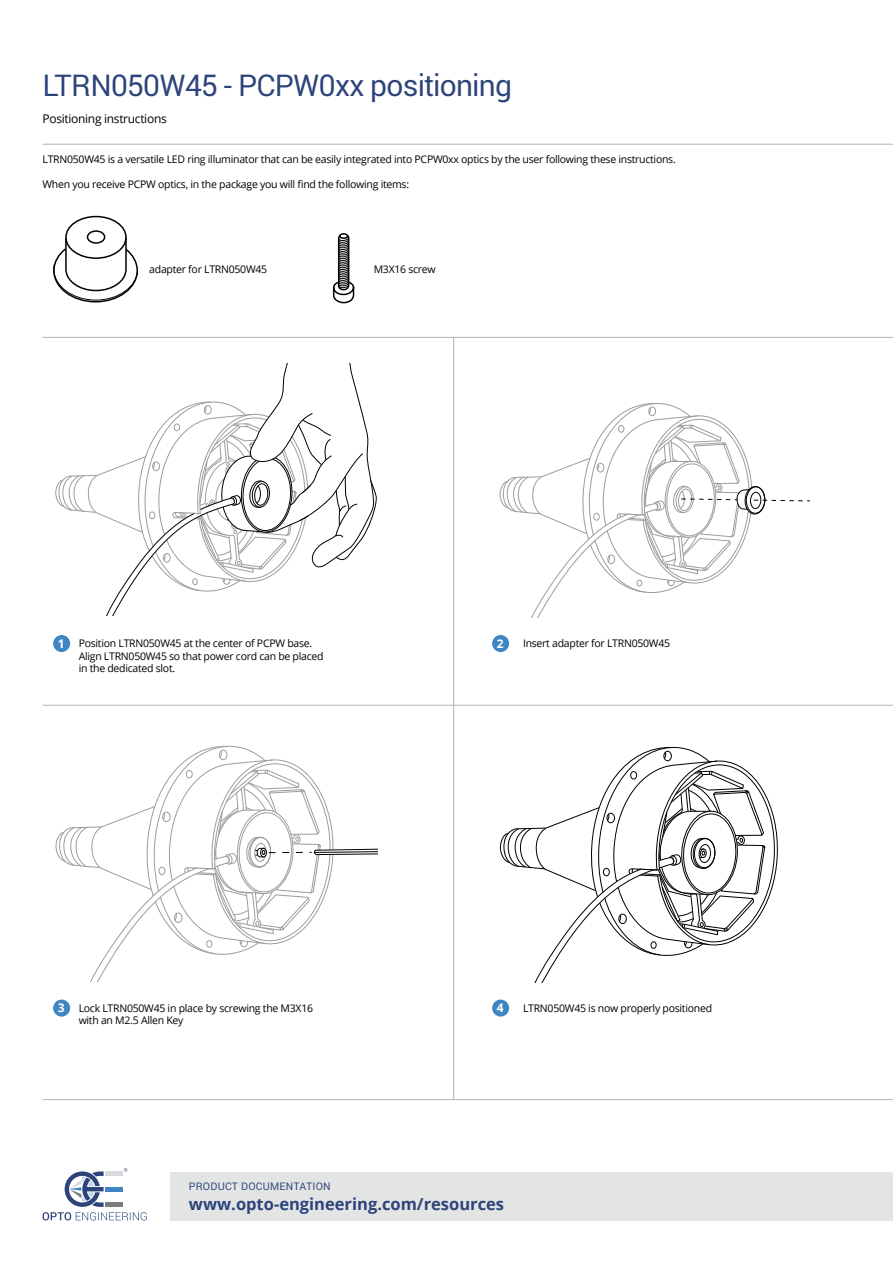
<style>
.page{position:relative;width:893px;height:1263px;background:#fff}
.page>*{position:absolute;margin:0;border:0;box-sizing:border-box;transform-origin:0 0}
.t1{font:30px "Roboto";letter-spacing:-.025em;color:#2d447a}
.t2{font:700 16.5px "Open Sans";color:#2d447a}
.t3{font:12px "Open Sans";letter-spacing:-.025em;color:#000}
.t4{font:700 12px "Open Sans";color:#fff}
.t5{font:10.5px/12.6px "Open Sans";letter-spacing:-.025em;color:#000}
.t6{font:10.5px "Roboto";letter-spacing:.02em;color:#2d447a}
</style>
<div class="page">
<hr style="left:43px;top:337px;width:850px;height:1px;background:#b1b3b4">
<hr style="left:43px;top:144px;width:850px;height:1px;background:#b1b3b4">
<svg style="left:333px;top:233px;width:22px;height:71px"></svg>
<div style="left:65px;top:216px;width:62px;height:43px;border:2px solid #000;border-radius:50%"></div>
<div style="left:87px;top:230px;width:18px;height:14px;border:2px solid #000;border-radius:50%"></div>
<svg style="left:53px;top:236px;width:86px;height:67px"></svg>
<svg style="left:55px;top:364px;width:322px;height:251px"></svg>
<svg style="left:499px;top:403px;width:311px;height:214px"></svg>
<svg style="left:56px;top:745px;width:321px;height:236px"></svg>
<svg style="left:500px;top:746px;width:278px;height:237px"></svg>
<div style="left:492px;top:635px;width:17px;height:17px;background:#3e85c1;border-radius:50%"></div>
<div style="left:492px;top:999px;width:17px;height:17px;background:#3e85c1;border-radius:50%"></div>
<hr style="left:43px;top:705px;width:850px;height:1px;background:#b1b3b4">
<hr style="left:43px;top:1099px;width:850px;height:1px;background:#b1b3b4">
<hr style="left:453px;top:337px;width:1px;height:762px;background:#b1b3b4">
<div style="left:53px;top:635px;width:17px;height:17px;background:#3e85c1;border-radius:50%"></div>
<div style="left:53px;top:999px;width:17px;height:17px;background:#3e85c1;border-radius:50%"></div>
<div style="left:170px;top:1171px;width:723px;height:49px;background:#e3e4e4"></div>
<svg style="left:43px;top:1168px;width:104px;height:52px"></svg>
<h1 class="t1" style="left:43px;top:64px;width:471px">LTRN050W45 - PCPW0xx positioning</h1>
<p class="t3" style="left:43px;top:111px;width:126px">Positioning instructions</p>
<p class="t5" style="left:43px;top:153px;width:635px">LTRN050W45 is a versatile LED ring illuminator that can be easily integrated into PCPW0xx optics by the user following these instructions.</p>
<p class="t5" style="left:43px;top:178px;width:368px">When you receive PCPW optics, in the package you will find the following items:</p>
<p class="t5" style="left:149px;top:262px;width:119px">adapter for LTRN050W45</p>
<p class="t5" style="left:374px;top:262px;width:64px">M3X16 screw</p>
<p class="t4" style="left:58px;top:635px;width:8px">1</p>
<p class="t5" style="left:79px;top:637px;width:246px">Position LTRN050W45 at the center of PCPW base.<br>Align LTRN050W45 so that power cord can be placed in the dedicated slot.</p>
<p class="t4" style="left:497px;top:635px;width:8px">2</p>
<p class="t5" style="left:523px;top:637px;width:149px">Insert adapter for LTRN050W45</p>
<p class="t4" style="left:58px;top:999px;width:8px">3</p>
<p class="t5" style="left:79px;top:1001px;width:236px">Lock LTRN050W45 in place by screwing the M3X16 with an M2.5 Allen Key</p>
<p class="t4" style="left:497px;top:999px;width:8px">4</p>
<p class="t5" style="left:523px;top:1001px;width:191px">LTRN050W45 is now properly positioned</p>
<p class="t6" style="left:189px;top:1179px;width:143px">PRODUCT DOCUMENTATION</p>
<h2 class="t2" style="left:189px;top:1192px;width:317px">www.opto-engineering.com/resources</h2>
</div>
